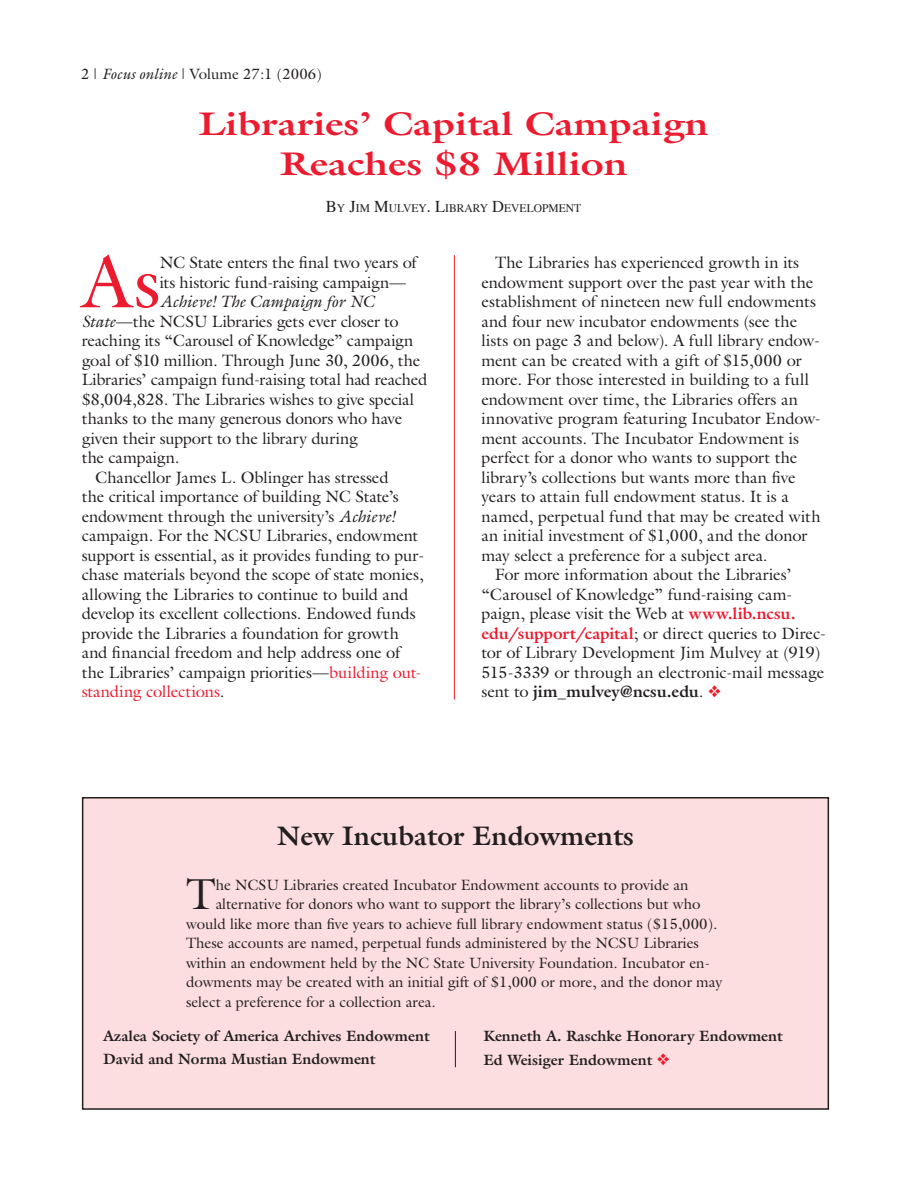
<style>
.page{position:relative;width:918px;height:1188px;background:#fff}
.page>*{position:absolute;margin:0;border:0;box-sizing:border-box;transform-origin:0 0}
.t1{font:73.8px "Galliard";color:#ed1b2f}
.t2{font:43.65px "Galliard";color:#231f20}
.t3{font:700 33px/39.6px "Galliard";color:#ed1b2f;text-align:center;scale:1.2 1}
.t4{font:700 27px "Galliard";color:#231f20}
.t5{font:16.5px/19.5px "Galliard";letter-spacing:-.01em;color:#231f20}
.t6{font:700 16.5px "Galliard";letter-spacing:-.005em;color:#231f20}
.t7{font:italic 16.5px "Galliard";letter-spacing:-.005em;color:#231f20}
.t8{font:16.5px "Galliard";letter-spacing:-.005em;color:#ed1b2f}
.t9{font:15px "Galliard";color:#231f20}
.t10{font:700 15px/22.5px "Galliard";color:#231f20}
.t11{font:11.55px "Times";color:#231f20}
.s1{font-style:italic}
.s2{font-size:16.5px}
.s3{color:#ed1b2f}
.s4{color:#231f20}
.s5{font-weight:700;color:#ed1b2f}
.s6{font-weight:400}
</style>
<div class="page">
<div style="left:83px;top:798px;width:745px;height:311px;background:#fcdde0"></div>
<div style="left:82px;top:797px;width:747px;height:313px;border:2px solid #231f20"></div>
<hr style="left:455px;top:1031px;width:1px;height:36px;background:#231f20">
<hr style="left:454px;top:255px;width:1px;height:444px;background:#ed1b2f">
<p class="t9" style="left:93px;top:65px;width:230px">| <span class="s1">Focus online</span> | Volume 27:1 (2006)</p>
<h3 class="t3" style="left:199px;top:104px;width:427px">Libraries’ Capital Campaign<br>Reaches $8 Million</h3>
<p class="t11" style="left:326px;top:198px;width:257px"><span class="s2">B</span>Y <span class="s2">J</span>IM <span class="s2">M</span>ULVEY<span class="s2">. L</span>IBRARY <span class="s2">D</span>EVELOPMENT</p>
<h1 class="t1" style="left:82px;top:235px;width:80px">As</h1>
<p class="t5" style="left:160px;top:253px;width:258px">NC State enters the final two years of its historic fund-raising campaign—</p>
<p class="t7" style="left:160px;top:291px;width:216px">Achieve! The Campaign for NC</p>
<p class="t5" style="left:82px;top:311px;width:318px"><span class="s1">State</span>—the NCSU Libraries gets ever closer to</p>
<p class="t5" style="left:82px;top:331px;width:333px">reaching its “Carousel of Knowledge” campaign</p>
<p class="t5" style="left:82px;top:350px;width:340px">goal of $10 million. Through June 30, 2006, the</p>
<p class="t5" style="left:82px;top:370px;width:347px">Libraries’ campaign fund-raising total had reached</p>
<p class="t5" style="left:82px;top:389px;width:334px">$8,004,828. The Libraries wishes to give special</p>
<p class="t5" style="left:82px;top:409px;width:322px">thanks to the many generous donors who have</p>
<p class="t5" style="left:82px;top:428px;width:278px">given their support to the library during</p>
<p class="t5" style="left:82px;top:448px;width:99px">the campaign.</p>
<p class="t5" style="left:95px;top:467px;width:295px">Chancellor James L. Oblinger has stressed</p>
<p class="t5" style="left:82px;top:487px;width:318px">the critical importance of building NC State’s</p>
<p class="t5" style="left:82px;top:506px;width:316px">endowment through the university’s <span class="s1">Achieve!</span></p>
<p class="t5" style="left:82px;top:526px;width:338px">campaign. For the NCSU Libraries, endowment</p>
<p class="t5" style="left:82px;top:545px;width:344px">support is essential, as it provides funding to pur-</p>
<p class="t5" style="left:82px;top:565px;width:343px">chase materials beyond the scope of state monies,</p>
<p class="t5" style="left:82px;top:584px;width:328px">allowing the Libraries to continue to build and</p>
<p class="t5" style="left:82px;top:604px;width:335px">develop its excellent collections. Endowed funds</p>
<p class="t5" style="left:82px;top:623px;width:319px">provide the Libraries a foundation for growth</p>
<p class="t5" style="left:82px;top:643px;width:320px">and financial freedom and help address one of</p>
<p class="t5" style="left:82px;top:662px;width:341px">the Libraries’ campaign priorities—<span class="s3">building out-</span></p>
<p class="t8" style="left:82px;top:681px;width:144px">standing collections<span class="s4">.</span></p>
<p class="t5" style="left:495px;top:253px;width:306px">The Libraries has experienced growth in its</p>
<p class="t5" style="left:482px;top:272px;width:333px">endowment support over the past year with the</p>
<p class="t5" style="left:482px;top:292px;width:336px">establishment of nineteen new full endowments</p>
<p class="t5" style="left:482px;top:311px;width:317px">and four new incubator endowments (see the</p>
<p class="t5" style="left:482px;top:331px;width:340px">lists on page 3 and below). A full library endow-</p>
<p class="t5" style="left:482px;top:350px;width:322px">ment can be created with a gift of $15,000 or</p>
<p class="t5" style="left:482px;top:370px;width:329px">more. For those interested in building to a full</p>
<p class="t5" style="left:482px;top:389px;width:318px">endowment over time, the Libraries offers an</p>
<p class="t5" style="left:482px;top:409px;width:341px">innovative program featuring Incubator Endow-</p>
<p class="t5" style="left:482px;top:428px;width:319px">ment accounts. The Incubator Endowment is</p>
<p class="t5" style="left:482px;top:448px;width:318px">perfect for a donor who wants to support the</p>
<p class="t5" style="left:482px;top:467px;width:316px">library’s collections but wants more than five</p>
<p class="t5" style="left:482px;top:487px;width:309px">years to attain full endowment status. It is a</p>
<p class="t5" style="left:482px;top:506px;width:341px">named, perpetual fund that may be created with</p>
<p class="t5" style="left:482px;top:526px;width:327px">an initial investment of $1,000, and the donor</p>
<p class="t5" style="left:482px;top:545px;width:288px">may select a preference for a subject area.</p>
<p class="t5" style="left:495px;top:565px;width:298px">For more information about the Libraries’</p>
<p class="t5" style="left:482px;top:584px;width:313px">“Carousel of Knowledge” fund-raising cam-</p>
<p class="t5" style="left:482px;top:604px;width:316px">paign, please visit the Web at <span class="s5">www.lib.ncsu.</span></p>
<p class="t5" style="left:482px;top:623px;width:346px"><span class="s5">edu/support/capital</span>; or direct queries to Direc-</p>
<p class="t5" style="left:482px;top:643px;width:340px">tor of Library Development Jim Mulvey at (919)</p>
<p class="t5" style="left:482px;top:662px;width:344px">515-3339 or through an electronic-mail message</p>
<p class="t6" style="left:482px;top:681px;width:241px"><span class="s6">sent to</span> jim_mulvey@ncsu.edu<span class="s6">.</span> <span class="s3">❖</span></p>
<h3 class="t4" style="left:277px;top:818px;width:358px">New Incubator Endowments</h3>
<h2 class="t2" style="left:186px;top:867px;width:31px">T</h2>
<p class="t9" style="left:216px;top:875px;width:474px">he NCSU Libraries created Incubator Endowment accounts to provide an</p>
<p class="t9" style="left:216px;top:895px;width:486px">alternative for donors who want to support the library’s collections but who</p>
<p class="t9" style="left:186px;top:914px;width:533px">would like more than five years to achieve full library endowment status ($15,000).</p>
<p class="t9" style="left:186px;top:934px;width:514px">These accounts are named, perpetual funds administered by the NCSU Libraries</p>
<p class="t9" style="left:186px;top:953px;width:526px">within an endowment held by the NC State University Foundation. Incubator en-</p>
<p class="t9" style="left:186px;top:973px;width:538px">dowments may be created with an initial gift of $1,000 or more, and the donor may</p>
<p class="t9" style="left:186px;top:992px;width:251px">select a preference for a collection area.</p>
<p class="t10" style="left:103px;top:1024px;width:328px">Azalea Society of America Archives Endowment<br>David and Norma Mustian Endowment</p>
<p class="t10" style="left:483px;top:1024px;width:301px;line-height:24px">Kenneth A. Raschke Honorary Endowment<br>Ed Weisiger Endowment <span class="s3">❖</span></p>
</div>
